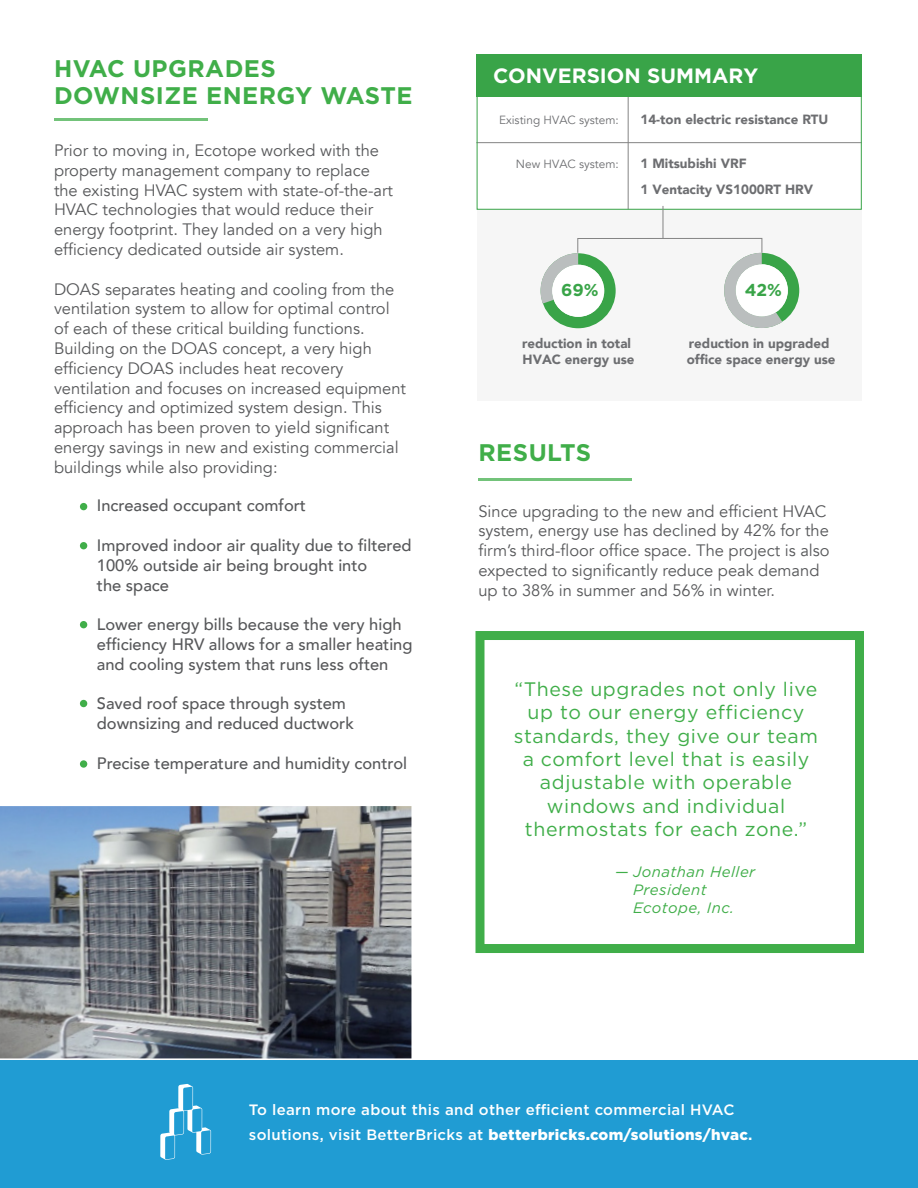
<style>
.page{position:relative;width:918px;height:1188px;background:#fff}
.page>*{position:absolute;margin:0;border:0;box-sizing:border-box;transform-origin:0 0}
.t1{font:700 24px/27px "Gotham";letter-spacing:.02em;color:#40ae49}
.t2{font:700 20.7px "Gotham";color:#fff}
.t3{font:19.5px/23.4px "Gotham";letter-spacing:.03em;color:#40ae49;text-align:center}
.t4{font:700 17.25px "Gotham";color:#39a448}
.t5{font:16.5px/19.8px "Avenir";color:#57585a}
.t6{font:500 16.5px/19.8px "Avenir";color:#57585a}
.t7{font:500 15px/25.5px "Gotham";letter-spacing:.02em;color:#fff}
.t8{font:italic 15px "Gotham";letter-spacing:.03em;color:#40ae49}
.t9{font:900 13.35px/16px "Avenir";color:#6d6e71}
.t10{font:11.85px "Avenir";color:#6d6e71}
.s1{font-weight:900}
.s2{font-weight:700}
</style>
<div class="page">
<img style="left:0;top:806px;width:411px;height:252px">
<hr style="left:54px;top:118px;width:153px;height:3px;background:#40ae49">
<hr style="left:478px;top:478px;width:154px;height:3px;background:#40ae49">
<div style="left:0;top:1061px;width:918px;height:127px;background:#209cd3"></div>
<svg style="left:160px;top:1084px;width:51px;height:76px"></svg>
<div style="left:476px;top:631px;width:388px;height:322px;border:9px solid #40ae49"></div>
<div style="left:80px;top:503px;width:7px;height:7px;background:#40ae49;border-radius:50%"></div>
<div style="left:80px;top:542px;width:7px;height:7px;background:#40ae49;border-radius:50%"></div>
<div style="left:80px;top:621px;width:7px;height:7px;background:#40ae49;border-radius:50%"></div>
<div style="left:80px;top:700px;width:7px;height:7px;background:#40ae49;border-radius:50%"></div>
<div style="left:80px;top:760px;width:7px;height:8px;background:#40ae49;border-radius:50%"></div>
<div style="left:477px;top:209px;width:385px;height:192px;background:#f6f6f6"></div>
<svg style="left:476px;top:84px;width:386px;height:126px"></svg>
<div style="left:477px;top:54px;width:385px;height:42px;background:#39a448"></div>
<svg style="left:541px;top:253px;width:75px;height:75px"></svg>
<div style="left:552px;top:265px;width:52px;height:52px;background:#fff;border-radius:50%"></div>
<svg style="left:724px;top:253px;width:75px;height:75px"></svg>
<div style="left:736px;top:264px;width:52px;height:52px;background:#fff;border-radius:50%"></div>
<div style="left:577px;top:238px;width:185px;height:15px;border:1px solid #848484"></div>
<hr style="left:663px;top:206px;width:1px;height:32px;background:#848484">
<p class="t1" style="left:54px;top:55px;width:360px">HVAC UPGRADES<br>DOWNSIZE ENERGY WASTE</p>
<p class="t5" style="left:54px;top:141px;width:341px">Prior to moving in, Ecotope worked with the property management company to replace the existing HVAC system with state-of-the-art HVAC technologies that would reduce their energy footprint. They landed on a very high efficiency dedicated outside air system.</p>
<p class="t5" style="left:54px;top:279px;width:354px">DOAS separates heating and cooling from the ventilation system to allow for optimal control of each of these critical building functions.<br>Building on the DOAS concept, a very high efficiency DOAS includes heat recovery ventilation and focuses on increased equipment efficiency and optimized system design. This approach has been proven to yield significant energy savings in new and existing commercial buildings while also providing:</p>
<p class="t6" style="left:97px;top:495px;width:211px">Increased occupant comfort</p>
<p class="t6" style="left:97px;top:534px;width:316px">Improved indoor air quality due to filtered<br>100% outside air being brought into</p>
<p class="t6" style="left:97px;top:574px;width:74px">the space</p>
<p class="t6" style="left:97px;top:614px;width:317px">Lower energy bills because the very high efficiency HRV allows for a smaller heating and cooling system that runs less often</p>
<p class="t6" style="left:97px;top:693px;width:259px">Saved roof space through system downsizing and reduced ductwork</p>
<p class="t6" style="left:97px;top:752px;width:312px">Precise temperature and humidity control</p>
<p class="t2" style="left:493px;top:62px;width:267px">CONVERSION SUMMARY</p>
<p class="t10" style="left:499px;top:113px;width:121px">Existing HVAC system:</p>
<p class="t9" style="left:641px;top:111px;width:189px">14-ton electric resistance RTU</p>
<p class="t9" style="left:641px;top:151px;width:174px;line-height:25.2px">1 Mitsubishi VRF<br>1 Ventacity VS1000RT HRV</p>
<p class="t10" style="left:516px;top:157px;width:104px">New HVAC system:</p>
<p class="t4" style="left:561px;top:279px;width:39px">69%</p>
<p class="t9" style="left:522px;top:335px;width:114px">reduction in total<br>HVAC energy use</p>
<p class="t1" style="left:478px;top:439px;width:114px">RESULTS</p>
<p class="t4" style="left:745px;top:278px;width:39px">42%</p>
<p class="t9" style="left:687px;top:335px;width:150px">reduction in upgraded office space energy use</p>
<p class="t5" style="left:478px;top:501px;width:353px">Since upgrading to the new and efficient HVAC system, energy use has declined by 42% for the firm’s third-floor office space. The project is also expected to significantly reduce peak demand</p>
<p class="t5" style="left:478px;top:581px;width:298px">up to 38% in summer and 56% in winter.</p>
<p class="t3" style="left:514px;top:677px;width:306px">“These upgrades not only live up to our energy efficiency standards, they give our team a comfort level that is easily adjustable with operable windows and individual thermostats for each zone.”</p>
<p class="t8" style="left:615px;top:862px;width:142px">— Jonathan Heller</p>
<p class="t8" style="left:633px;top:880px;width:75px">President</p>
<p class="t8" style="left:633px;top:898px;width:103px">Ecotope, Inc.</p>
<p class="t7" style="left:249px;top:1096px;width:505px">To learn more about this and other efficient commercial HVAC solutions, visit BetterBricks at <span class="s1">betterbricks.com/solutions/hvac</span><span class="s2">.</span></p>
</div>
